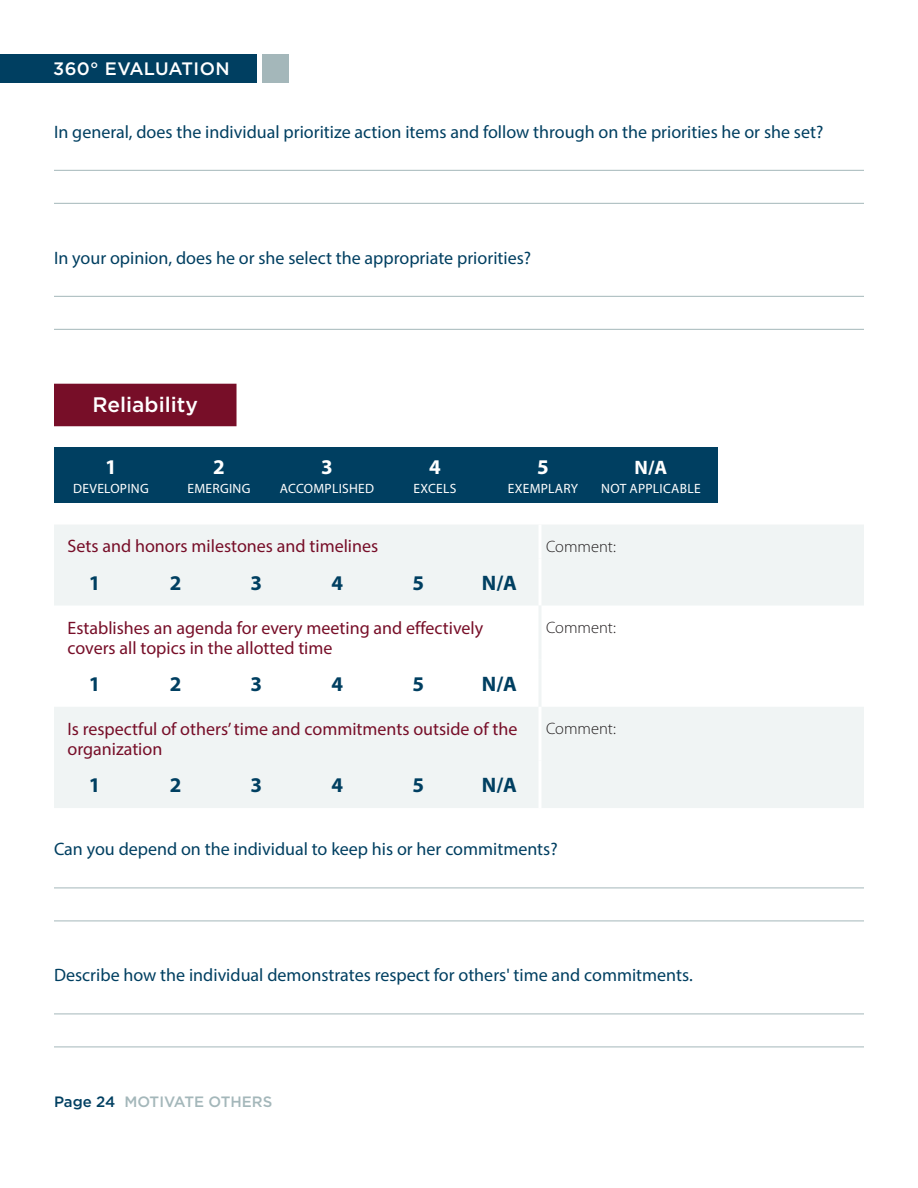
<style>
.page{position:relative;width:918px;height:1188px;background:#fff}
.page>*{position:absolute;margin:0;border:0;box-sizing:border-box;transform-origin:0 0}
.t1{font:700 21px "Myriad Pro";color:#003f61}
.t2{font:500 21px "Gotham";color:#fff}
.t3{font:700 21px "Myriad Pro";color:#fff}
.t4{font:700 19.5px "Myriad Pro";color:#fff}
.t5{font:18px "Myriad Pro";color:#003f61}
.t6{font:18px/19.5px "Myriad Pro";color:#770e28}
.t7{font:500 18px "Gotham";letter-spacing:.02em;color:#fff}
.t8{font:300 16.5px "Myriad Pro";color:#231f20}
.t9{font:500 15px "Gotham";color:#a4b7ba}
.t10{font:13.5px "Myriad Pro";letter-spacing:.02em;color:#fff}
.s1{color:#003f61}
</style>
<div class="page">
<div style="left:55px;top:384px;width:181px;height:42px;background:#770e28"></div>
<hr style="left:54px;top:170px;width:810px;height:1px;background:#a4b7ba">
<hr style="left:54px;top:203px;width:810px;height:1px;background:#a4b7ba">
<hr style="left:54px;top:296px;width:810px;height:1px;background:#a4b7ba">
<hr style="left:54px;top:329px;width:810px;height:1px;background:#a4b7ba">
<svg style="left:54px;top:525px;width:810px;height:283px;fill:#f0f4f4"></svg>
<hr style="left:539px;top:525px;width:3px;height:33px;background:#fff">
<hr style="left:539px;top:558px;width:3px;height:48px;background:#fff">
<hr style="left:539px;top:606px;width:3px;height:54px;background:#f0f4f4">
<hr style="left:539px;top:660px;width:3px;height:47px;background:#f0f4f4">
<hr style="left:539px;top:707px;width:3px;height:54px;background:#fff">
<hr style="left:539px;top:761px;width:3px;height:47px;background:#fff">
<hr style="left:54px;top:888px;width:810px;height:1px;background:#a4b7ba">
<hr style="left:54px;top:921px;width:810px;height:1px;background:#a4b7ba">
<hr style="left:54px;top:1014px;width:810px;height:1px;background:#a4b7ba">
<hr style="left:54px;top:1047px;width:810px;height:1px;background:#a4b7ba">
<div style="left:54px;top:448px;width:663px;height:55px;background:#003f61"></div>
<div style="left:262px;top:54px;width:27px;height:28px;background:#a4b7ba"></div>
<div style="left:0;top:54px;width:257px;height:28px;background:#003f61"></div>
<p class="t7" style="left:53px;top:60px;width:178px">360° EVALUATION</p>
<p class="t5" style="left:54px;top:125px;width:771px">In general, does the individual prioritize action items and follow through on the priorities he or she set?</p>
<p class="t5" style="left:54px;top:251px;width:479px">In your opinion, does he or she select the appropriate priorities?</p>
<p class="t2" style="left:93px;top:396px;width:107px">Reliability</p>
<p class="t3" style="left:105px;top:454px;width:13px">1</p>
<p class="t10" style="left:73px;top:483px;width:77px">DEVELOPING</p>
<p class="t3" style="left:213px;top:454px;width:13px">2</p>
<p class="t10" style="left:188px;top:483px;width:64px">EMERGING</p>
<p class="t3" style="left:321px;top:454px;width:13px">3</p>
<p class="t10" style="left:280px;top:483px;width:96px">ACCOMPLISHED</p>
<p class="t3" style="left:429px;top:454px;width:13px">4</p>
<p class="t10" style="left:414px;top:483px;width:44px">EXCELS</p>
<p class="t3" style="left:537px;top:454px;width:13px">5</p>
<p class="t10" style="left:508px;top:483px;width:72px">EXEMPLARY</p>
<p class="t4" style="left:635px;top:455px;width:34px">N/A</p>
<p class="t10" style="left:601px;top:483px;width:101px">NOT APPLICABLE</p>
<p class="t6" style="left:68px;top:538px;width:312px">Sets and honors milestones and timelines</p>
<p class="t8" style="left:546px;top:540px;width:71px">Comment:</p>
<p class="t1" style="left:89px;top:570px;width:13px">1</p>
<p class="t1" style="left:170px;top:570px;width:13px">2</p>
<p class="t1" style="left:251px;top:570px;width:13px">3</p>
<p class="t1" style="left:332px;top:570px;width:13px">4</p>
<p class="t1" style="left:413px;top:570px;width:13px">5</p>
<p class="t1" style="left:482px;top:570px;width:37px">N/A</p>
<p class="t6" style="left:68px;top:620px;width:417px">Establishes an agenda for every meeting and effectively covers all topics in the allotted time</p>
<p class="t8" style="left:546px;top:621px;width:71px">Comment:</p>
<p class="t1" style="left:89px;top:672px;width:13px">1</p>
<p class="t1" style="left:170px;top:672px;width:13px">2</p>
<p class="t1" style="left:251px;top:672px;width:13px">3</p>
<p class="t1" style="left:332px;top:672px;width:13px">4</p>
<p class="t1" style="left:413px;top:672px;width:13px">5</p>
<p class="t1" style="left:482px;top:672px;width:37px">N/A</p>
<p class="t6" style="left:68px;top:721px;width:451px">Is respectful of others’ time and commitments outside of the organization</p>
<p class="t8" style="left:546px;top:722px;width:71px">Comment:</p>
<p class="t1" style="left:89px;top:773px;width:13px">1</p>
<p class="t1" style="left:170px;top:773px;width:13px">2</p>
<p class="t1" style="left:251px;top:773px;width:13px">3</p>
<p class="t1" style="left:332px;top:773px;width:13px">4</p>
<p class="t1" style="left:413px;top:773px;width:13px">5</p>
<p class="t1" style="left:482px;top:773px;width:37px">N/A</p>
<p class="t5" style="left:54px;top:842px;width:505px">Can you depend on the individual to keep his or her commitments?</p>
<p class="t5" style="left:54px;top:968px;width:640px">Describe how the individual demonstrates respect for others' time and commitments.</p>
<p class="t9" style="left:54px;top:1095px;width:220px"><span class="s1">Page 24</span> MOTIVATE OTHERS</p>
</div>
